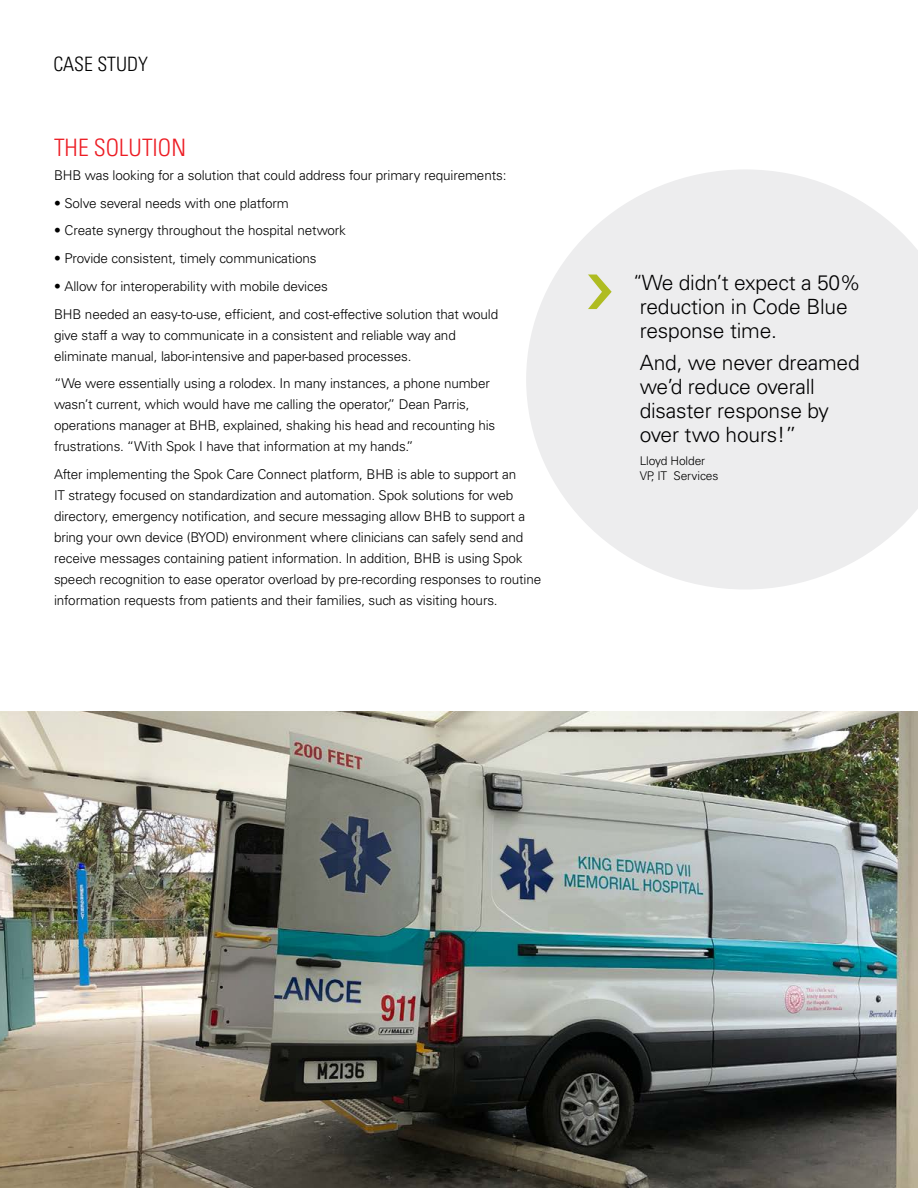
<style>
.page{position:relative;width:918px;height:1188px;background:#fff}
.page>*{position:absolute;margin:0;border:0;box-sizing:border-box;transform-origin:0 0}
.t1{font:300 condensed 24px "Univers LT Std";color:#ed1d24}
.t2{font:300 21px/24px "Univers LT Std";letter-spacing:-.01em;color:#000}
.t3{font:300 condensed 19.8px "Univers LT Std";color:#000}
.t4{font:300 13.5px/21px "Univers LT Std";letter-spacing:-.01em;color:#000}
.t5{font:300 12px/15px "Univers LT Std";letter-spacing:-.01em;color:#000}
.s1{font-stretch:condensed}
</style>
<div class="page">
<svg style="left:526px;top:169px;width:392px;height:420px"></svg>
<img style="left:0;top:712px;width:918px;height:476px">
<svg style="left:588px;top:275px;width:24px;height:34px"></svg>
<h3 class="t3" style="left:53px;top:52px;width:96px">CASE STUDY</h3>
<h1 class="t1" style="left:54px;top:133px;width:133px">THE SOLUTION</h1>
<p class="t4" style="left:54px;top:165px;width:454px">BHB was looking for a solution that could address four primary requirements:</p>
<p class="t4" style="left:54px;top:192px;width:236px">• Solve several needs with one platform</p>
<p class="t4" style="left:54px;top:220px;width:294px">• Create synergy throughout the hospital network</p>
<p class="t4" style="left:54px;top:248px;width:264px">• Provide consistent, timely communications</p>
<p class="t4" style="left:54px;top:272px;width:446px;line-height:27.8px">• Allow for interoperability with mobile devices<br>BHB needed an easy-to-use, efficient, and cost-effective solution that would</p>
<p class="t4" style="left:54px;top:324px;width:403px">give staff a way to communicate in a consistent and reliable way and eliminate manual, labor-intensive and paper-based processes.</p>
<p class="t4" style="left:54px;top:373px;width:443px">“We were essentially using a rolodex. In many instances, a phone number wasn’t current, which would have me calling the operator,” Dean Parris, operations manager at BHB, explained, shaking his head and recounting his frustrations. “With Spok I have that information at my hands.”</p>
<p class="t4" style="left:54px;top:464px;width:489px">After implementing the Spok Care Connect platform, BHB is able to support an<br>IT strategy focused on standardization and automation. Spok solutions for web directory, emergency notification, and secure messaging allow BHB to support a bring your own device (BYOD) environment where clinicians can safely send and receive messages containing patient information. In addition, BHB is using Spok speech recognition to ease operator overload by pre-recording responses to routine information requests from patients and their families, such as visiting hours.</p>
<h2 class="t2" style="left:634px;top:271px;width:229px"><span class="s1">“</span>We didn’t expect a 50% reduction in Code Blue response time.</h2>
<h2 class="t2" style="left:640px;top:350px;width:222px">And, we never dreamed we’d reduce overall disaster response by over two hours!”</h2>
<p class="t5" style="left:640px;top:453px;width:80px">Lloyd Holder<br>VP, IT Services</p>
</div>
